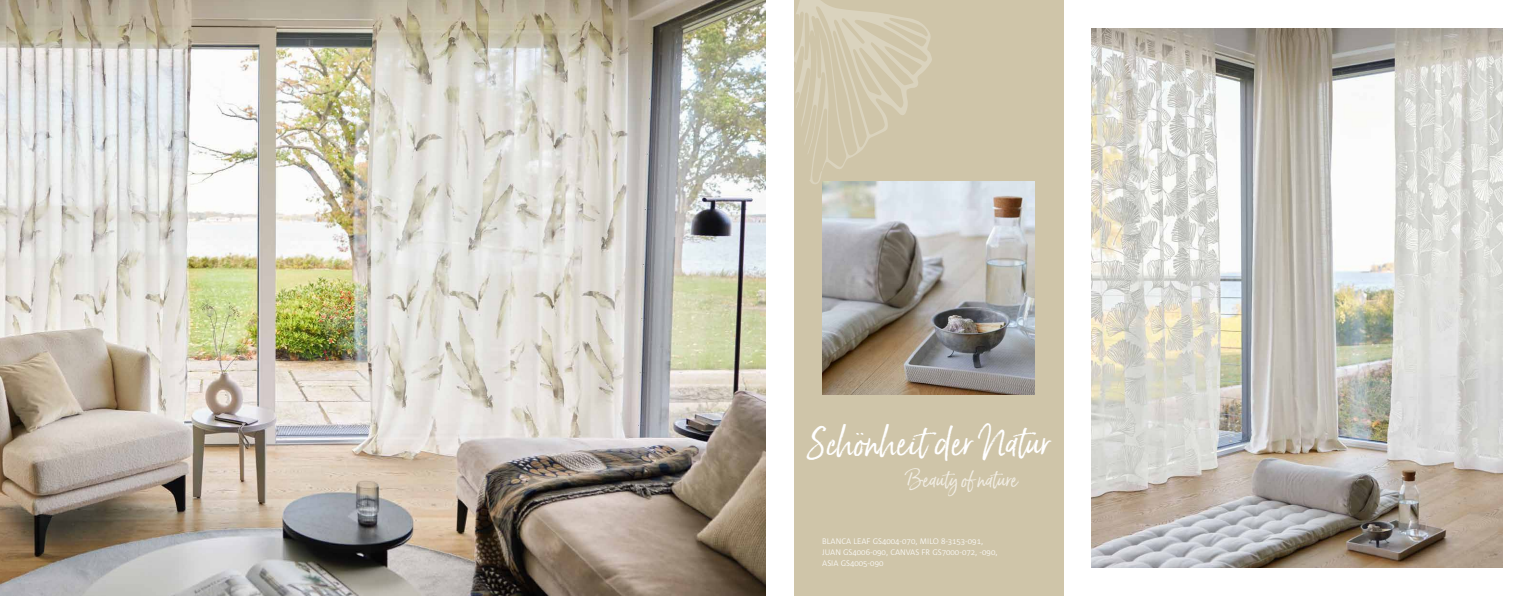
<style>
.page{position:relative;width:1531px;height:596px;background:#fff}
.page>*{position:absolute;margin:0;border:0;box-sizing:border-box;transform-origin:0 0}
.t1{font:35px "Born Ready";color:#fff}
.t2{font:20px "Born Ready";color:#f1ede4}
.t3{font:300 8px/11px "Corpid C1";color:#fff}
</style>
<div class="page">
<img style="left:0;top:0;width:765px;height:595px">
<div style="left:794px;top:0;width:269px;height:595px;background:#cfc5a9"></div>
<svg style="left:794px;top:0;width:138px;height:184px"></svg>
<img style="left:1091px;top:28px;width:411px;height:539px">
<img style="left:822px;top:181px;width:213px;height:213px">
<h1 class="t1" style="left:806px;top:421px;width:245px">Schönheit der Natur</h1>
<h2 class="t2" style="left:905px;top:467px;width:114px">Beauty of nature</h2>
<p class="t3" style="left:822px;top:535px;width:177px">BLANCA LEAF GS4004-070, MILO 8-3153-091,<br>JUAN GS4006-090, CANVAS FR GS7000-072, -090,<br>ASIA GS4005-090</p>
</div>
